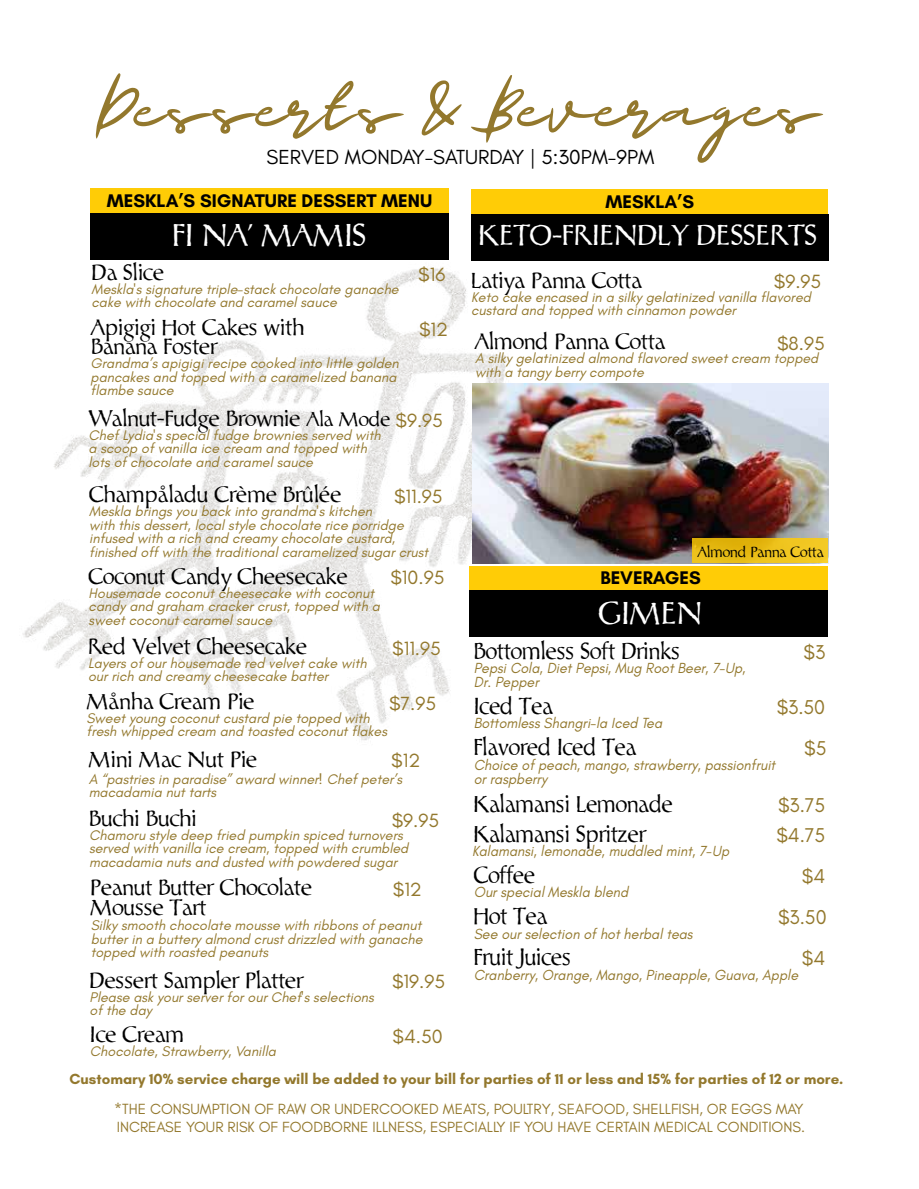
<style>
.page{position:relative;width:919px;height:1189px;background:#fff}
.page>*{position:absolute;margin:0;border:0;box-sizing:border-box;transform-origin:0 0}
.t1{font:66px "Majesty Yandi Designs";color:#93782d}
.t2{font:500 32.1px "Plato";color:#fff}
.t3{font:500 29.4px "Plato";color:#fff}
.t4{font:500 23.55px/41.2px "Plato";color:#000;scale:.96 1}
.t5{font:500 22.5px/19.5px "Plato";color:#000}
.t6{font:20.7px "Glacial Indifference";color:#000}
.t7{font:20.4px/41.2px "Glacial Indifference";color:#93782d;text-align:right;scale:.96 1}
.t8{font:19.5px "Glacial Indifference";color:#93782d}
.t9{font:700 18.6px "Glacial Indifference";color:#000}
.t10{font:15px/18px "Glacial Indifference";color:#93782d}
.t11{font:700 15px "Glacial Indifference";color:#93782d}
.t12{font:italic 14.85px/14.1px "Glacial Indifference";color:#93782d;scale:.96 1}
.t13{font:500 14.85px "Plato";color:#000}
.t14{font:italic 14.25px/13.5px "Glacial Indifference";color:#93782d}
.s1{font-size:20.25px}
.s2{font-family:"Glacial Indifference";font-weight:400;font-size:19.5px;color:#93782d}
</style>
<div class="page">
<img style="left:22px;top:260px;width:524px;height:480px">
<div style="left:469px;top:565px;width:358px;height:26px;background:#ffcc06"></div>
<div style="left:469px;top:590px;width:358px;height:47px;background:#000"></div>
<div style="left:90px;top:188px;width:359px;height:26px;background:#ffcc06"></div>
<div style="left:90px;top:213px;width:359px;height:47px;background:#000"></div>
<div style="left:471px;top:189px;width:357px;height:26px;background:#ffcc06"></div>
<div style="left:471px;top:214px;width:357px;height:46px;background:#000"></div>
<img style="left:472px;top:383px;width:356px;height:180px">
<svg style="left:692px;top:538px;width:135px;height:25px;background:#eabe18"></svg>
<h1 class="t1" style="left:95px;top:72px;width:729px">Desserts &amp; Beverages</h1>
<h3 class="t6" style="left:266px;top:146px;width:389px">SERVED MONDAY-SATURDAY | 5:30PM-9PM</h3>
<h3 class="t9" style="left:107px;top:189px;width:327px">MESKLA’S SIGNATURE DESSERT MENU</h3>
<h2 class="t2" style="left:173px;top:216px;width:195px">FI NA' MAMIS</h2>
<h3 class="t5" style="left:92px;top:263px;width:74px">Da Slice</h3>
<h3 class="t8" style="left:418px;top:263px;width:29px">$16</h3>
<p class="t14" style="left:92px;top:282px;width:309px">Meskla's signature triple-stack chocolate ganache cake with chocolate and caramel sauce</p>
<h3 class="t5" style="left:91px;top:318px;width:215px">Apigigi Hot Cakes with<br>Banana Foster</h3>
<h3 class="t8" style="left:419px;top:318px;width:31px">$12</h3>
<p class="t14" style="left:91px;top:357px;width:310px">Grandma’s apigigi recipe cooked into little golden pancakes and topped with a caramelized banana flambe sauce</p>
<h3 class="t5" style="left:88px;top:409px;width:356px">Walnut-Fudge Brownie <span class="s1">Ala Mode</span> <span class="s2">$9.95</span></h3>
<p class="t14" style="left:88px;top:428px;width:294px">Chef Lydia's special fudge brownies served with a scoop of vanilla ice cream and topped with lots of chocolate and caramel sauce</p>
<h3 class="t5" style="left:89px;top:485px;width:254px">Champåladu Crème Brûlée</h3>
<h3 class="t8" style="left:394px;top:485px;width:50px">$11.95</h3>
<p class="t14" style="left:89px;top:505px;width:340px">Meskla brings you back into grandma's kitchen<br>with this dessert, local style chocolate rice porridge infused with a rich and creamy chocolate custard, finished off with the traditional caramelized sugar crust</p>
<h3 class="t5" style="left:89px;top:567px;width:260px">Coconut Candy Cheesecake</h3>
<h3 class="t8" style="left:390px;top:567px;width:55px">$10.95</h3>
<p class="t14" style="left:89px;top:586px;width:293px">Housemade coconut cheesecake with coconut candy and graham cracker crust, topped with a sweet coconut caramel sauce</p>
<h3 class="t5" style="left:88px;top:637px;width:220px">Red Velvet Cheesecake</h3>
<h3 class="t8" style="left:392px;top:637px;width:50px">$11.95</h3>
<p class="t14" style="left:88px;top:656px;width:280px">Layers of our housemade red velvet cake with our rich and creamy cheesecake batter</p>
<h3 class="t5" style="left:86px;top:692px;width:169px">Månha Cream Pie</h3>
<h3 class="t8" style="left:389px;top:692px;width:49px">$7.95</h3>
<p class="t14" style="left:86px;top:711px;width:302px">Sweet young coconut custard pie topped with fresh whipped cream and toasted coconut flakes</p>
<h3 class="t5" style="left:89px;top:749px;width:170px">Mini Mac Nut Pie</h3>
<h3 class="t8" style="left:391px;top:749px;width:31px">$12</h3>
<p class="t14" style="left:89px;top:772px;width:315px">A “pastries in paradise” award winner! Chef peter’s macadamia nut tarts</p>
<h3 class="t5" style="left:89px;top:809px;width:109px">Buchi Buchi</h3>
<h3 class="t8" style="left:392px;top:808px;width:49px">$9.95</h3>
<p class="t14" style="left:89px;top:828px;width:321px">Chamoru style deep fried pumpkin spiced turnovers served with vanilla ice cream, topped with crumbled macadamia nuts and dusted with powdered sugar</p>
<h3 class="t5" style="left:90px;top:878px;width:223px">Peanut Butter Chocolate</h3>
<h3 class="t8" style="left:393px;top:878px;width:31px">$12</h3>
<h3 class="t5" style="left:90px;top:897px;width:118px">Mousse Tart</h3>
<p class="t14" style="left:91px;top:918px;width:333px;text-align:justify">Silky smooth chocolate mousse with ribbons of peanut butter in a buttery almond crust drizzled with ganache topped with roasted peanuts</p>
<h3 class="t5" style="left:89px;top:970px;width:215px">Dessert Sampler Platter</h3>
<h3 class="t8" style="left:392px;top:970px;width:55px">$19.95</h3>
<p class="t14" style="left:89px;top:989px;width:286px">Please ask your server for our Chef's selections of the day</p>
<h3 class="t5" style="left:90px;top:1025px;width:96px">Ice Cream</h3>
<h3 class="t8" style="left:392px;top:1025px;width:52px">$4.50</h3>
<p class="t14" style="left:90px;top:1044px;width:187px">Chocolate, Strawberry, Vanilla</p>
<h3 class="t9" style="left:605px;top:190px;width:90px">MESKLA’S</h3>
<h3 class="t3" style="left:479px;top:217px;width:340px">KETO-FRIENDLY DESSERTS</h3>
<h3 class="t5" style="left:471px;top:271px;width:172px">Latiya Panna Cotta</h3>
<h3 class="t8" style="left:774px;top:271px;width:49px">$9.95</h3>
<p class="t14" style="left:471px;top:290px;width:341px">Keto cake encased in a silky gelatinized vanilla flavored custard and topped with cinnamon powder</p>
<h3 class="t5" style="left:475px;top:332px;width:192px">Almond Panna Cotta</h3>
<p class="t14" style="left:475px;top:351px;width:345px">A silky gelatinized almond flavored sweet cream topped with a tangy berry compote</p>
<h3 class="t8" style="left:777px;top:332px;width:49px">$8.95</h3>
<p class="t13" style="left:698px;top:542px;width:127px">Almond Panna Cotta</p>
<h3 class="t9" style="left:600px;top:566px;width:102px">BEVERAGES</h3>
<h2 class="t2" style="left:598px;top:593px;width:105px">GIMEN</h2>
<h3 class="t4" style="left:474px;top:630px;width:216px">Bottomless Soft Drinks</h3>
<h3 class="t4" style="left:474px;top:685px;width:171px">Iced Tea<br>Flavored Iced Tea</h3>
<h3 class="t7" style="left:803px;top:631px;width:24px">$3</h3>
<h3 class="t7" style="left:776px;top:686px;width:53px">$3.50 $5</h3>
<p class="t12" style="left:474px;top:661px;width:285px">Pepsi Cola, Diet Pepsi, Mug Root Beer, 7-Up,<br>Dr. Pepper</p>
<p class="t12" style="left:474px;top:716px;width:198px">Bottomless Shangri-la Iced Tea</p>
<p class="t12" style="left:474px;top:757px;width:315px">Choice of peach, mango, strawberry, passionfruit or raspberry</p>
<h3 class="t4" style="left:474px;top:783px;width:209px">Kalamansi Lemonade</h3>
<h3 class="t7" style="left:778px;top:784px;width:51px">$3.75</h3>
<h3 class="t4" style="left:474px;top:813px;width:181px">Kalamansi Spritzer</h3>
<p class="t12" style="left:472px;top:844px;width:269px">Kalamansi, lemonade, muddled mint, 7-Up</p>
<h3 class="t7" style="left:776px;top:814px;width:52px">$4.75</h3>
<h3 class="t4" style="left:474px;top:854px;width:103px">Coffee<br>Hot Tea<br>Fruit Juices</h3>
<h3 class="t7" style="left:778px;top:855px;width:52px">$4 $3.50 $4</h3>
<p class="t12" style="left:474px;top:885px;width:162px">Our special Meskla blend</p>
<p class="t12" style="left:474px;top:926px;width:229px">See our selection of hot herbal teas</p>
<p class="t12" style="left:474px;top:967px;width:339px">Cranberry, Orange, Mango, Pineapple, Guava, Apple</p>
<p class="t11" style="left:69px;top:1069px;width:775px">Customary 10% service charge will be added to your bill for parties of 11 or less and 15% for parties of 12 or more.</p>
<p class="t10" style="left:114px;top:1100px;width:692px">*THE CONSUMPTION OF RAW OR UNDERCOOKED MEATS, POULTRY, SEAFOOD, SHELLFISH, OR EGGS MAY<br>INCREASE YOUR RISK OF FOODBORNE ILLNESS, ESPECIALLY IF YOU HAVE CERTAIN MEDICAL CONDITIONS.</p>
</div>
